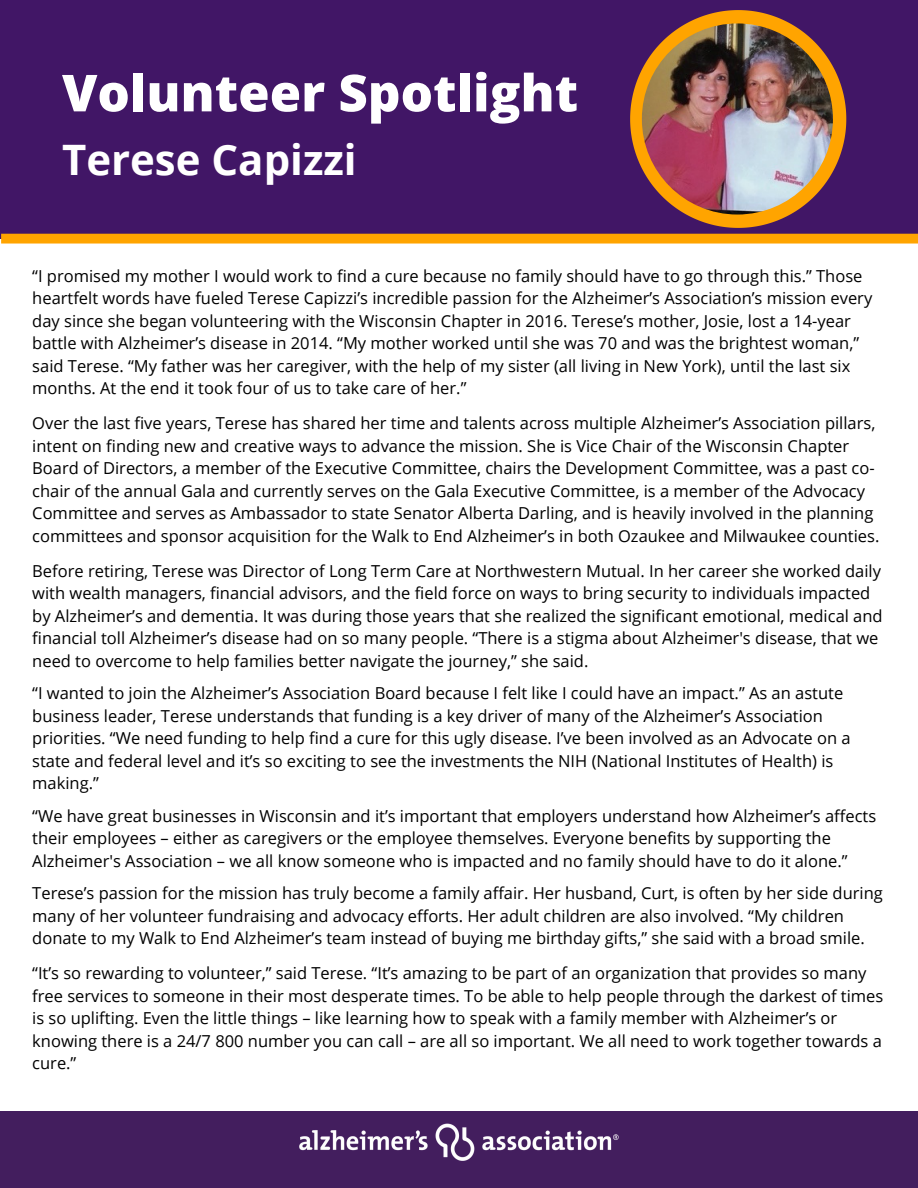
<style>
.page{position:relative;width:918px;height:1188px;background:#fff}
.page>*{position:absolute;margin:0;border:0;box-sizing:border-box;transform-origin:0 0}
.t1{font:800 51px "Open Sans";color:#fff}
.t2{font:700 42px "Open Sans";color:#fff}
.t3{font:16.5px/22.5px "Open Sans";color:#000}
</style>
<div class="page">
<div style="left:0;top:1112px;width:918px;height:76px;background:#431e5e"></div>
<div style="left:0;top:0;width:918px;height:238px;background:#411666"></div>
<svg style="left:630px;top:10px;width:216px;height:218px"></svg>
<img style="left:642px;top:23px;width:191px;height:192px;border-radius:50%">
<svg style="left:1px;top:234px;width:917px;height:10px;background:#fea80c"></svg>
<img style="left:300px;top:1124px;width:318px;height:37px">
<p class="t1" style="left:62px;top:57px;width:518px">Volunteer Spotlight</p>
<p class="t2" style="left:62px;top:130px;width:296px">Terese Capizzi</p>
<p class="t3" style="left:32px;top:264px;width:842px">“I promised my mother I would work to find a cure because no family should have to go through this.” Those heartfelt words have fueled Terese Capizzi’s incredible passion for the Alzheimer’s Association’s mission every day since she began volunteering with the Wisconsin Chapter in 2016. Terese’s mother, Josie, lost a 14-year battle with Alzheimer’s disease in 2014. “My mother worked until she was 70 and was the brightest woman,” said Terese. “My father was her caregiver, with the help of my sister (all living in New York), until the last six months. At the end it took four of us to take care of her.”</p>
<p class="t3" style="left:32px;top:411px;width:849px">Over the last five years, Terese has shared her time and talents across multiple Alzheimer’s Association pillars, intent on finding new and creative ways to advance the mission. She is Vice Chair of the Wisconsin Chapter Board of Directors, a member of the Executive Committee, chairs the Development Committee, was a past co&shy;chair of the annual Gala and currently serves on the Gala Executive Committee, is a member of the Advocacy Committee and serves as Ambassador to state Senator Alberta Darling, and is heavily involved in the planning committees and sponsor acquisition for the Walk to End Alzheimer’s in both Ozaukee and Milwaukee counties.</p>
<p class="t3" style="left:32px;top:559px;width:852px">Before retiring, Terese was Director of Long Term Care at Northwestern Mutual. In her career she worked daily with wealth managers, financial advisors, and the field force on ways to bring security to individuals impacted by Alzheimer’s and dementia. It was during those years that she realized the significant emotional, medical and financial toll Alzheimer’s disease had on so many people. “There is a stigma about Alzheimer's disease, that we need to overcome to help families better navigate the journey,” she said.</p>
<p class="t3" style="left:32px;top:681px;width:820px">“I wanted to join the Alzheimer’s Association Board because I felt like I could have an impact.” As an astute business leader, Terese understands that funding is a key driver of many of the Alzheimer’s Association priorities. “We need funding to help find a cure for this ugly disease. I’ve been involved as an Advocate on a state and federal level and it’s so exciting to see the investments the NIH (National Institutes of Health) is making.”</p>
<p class="t3" style="left:32px;top:804px;width:845px">“We have great businesses in Wisconsin and it’s important that employers understand how Alzheimer’s affects their employees – either as caregivers or the employee themselves. Everyone benefits by supporting the<br>Alzheimer's Association – we all know someone who is impacted and no family should have to do it alone.”</p>
<p class="t3" style="left:32px;top:881px;width:852px">Terese’s passion for the mission has truly become a family affair. Her husband, Curt, is often by her side during many of her volunteer fundraising and advocacy efforts. Her adult children are also involved. “My children donate to my Walk to End Alzheimer’s team instead of buying me birthday gifts,” she said with a broad smile.</p>
<p class="t3" style="left:32px;top:961px;width:853px">“It’s so rewarding to volunteer,” said Terese. “It’s amazing to be part of an organization that provides so many free services to someone in their most desperate times. To be able to help people through the darkest of times is so uplifting. Even the little things – like learning how to speak with a family member with Alzheimer’s or knowing there is a 24/7 800 number you can call – are all so important. We all need to work together towards a cure.”</p>
</div>
